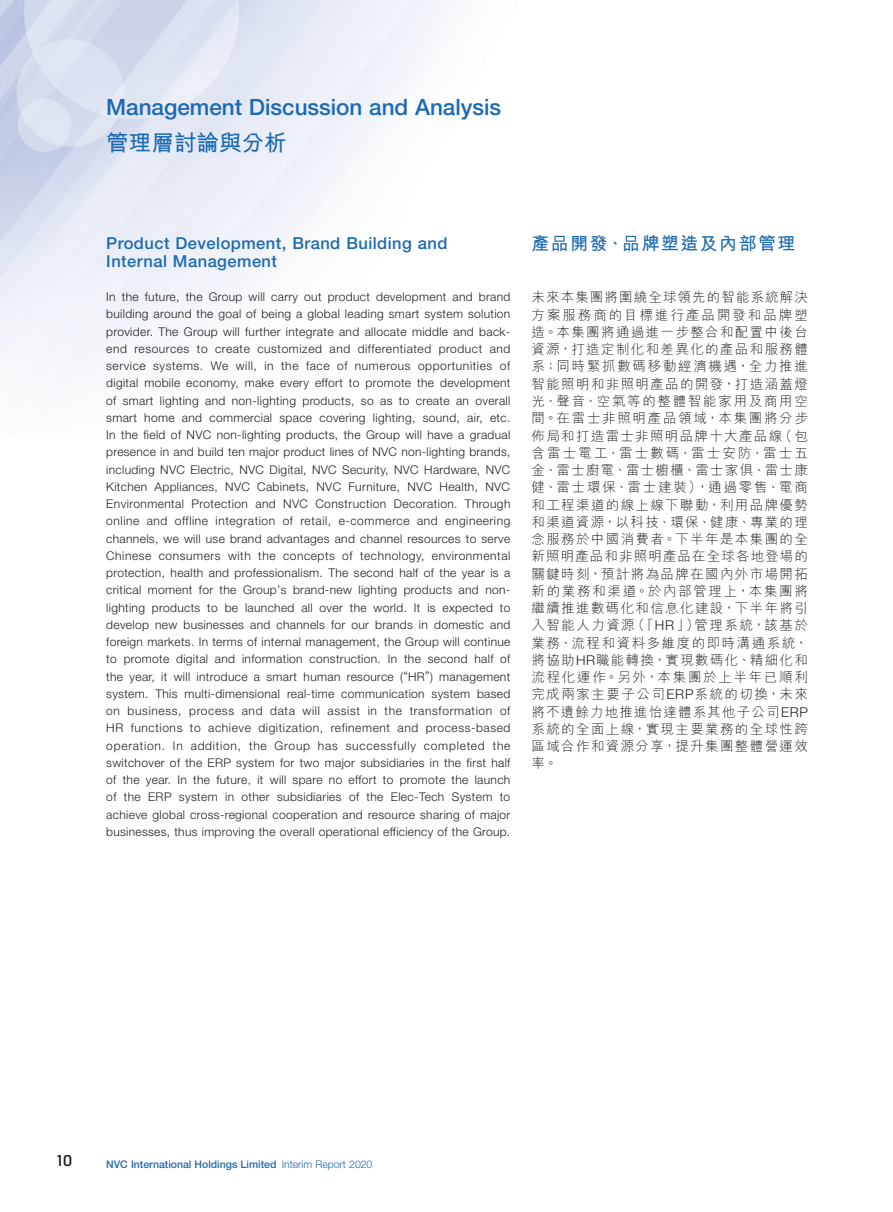
<style>
.page{position:relative;width:893px;height:1212px;background:#fff}
.page>*{position:absolute;margin:0;border:0;box-sizing:border-box;transform-origin:0 0}
.t1{font:500 22.5px "Helvetica Neue LT Std";color:#1c6ab2}
.t2{font:700 22.5px "M Hei HK";letter-spacing:.005em;color:#1c6ab2}
.C_Heading_1{font:700 18px "M Hei HK";letter-spacing:.08em;color:#1c6ab2}
.Heading_1{font:500 16.5px/18px "Helvetica Neue LT Std";letter-spacing:.03em;color:#1c6ab2}
.t3{font:15px "Hermes";color:#231f20}
.C_Body_Text{font:300 13.5px/17.2px "M Hei HK";letter-spacing:.1em;color:#231f20;text-align:justify}
.Body_Text{font:300 12px/17.2px "Helvetica Neue LT Std";letter-spacing:.025em;color:#231f20;text-align:justify}
.t4{font:500 10.5px "Helvetica Neue LT Std";color:#1c6ab2}
.s1{font-family:"Helvetica Neue LT Std"}
.s2{font-weight:300}
</style>
<div class="page">
<h1 class="t1" style="left:106px;top:94px;width:396px">Management Discussion and Analysis</h1>
<h1 class="t2" style="left:106px;top:126px;width:182px">管理層討論與分析</h1>
<p class="Heading_1" style="left:106px;top:234px;width:343px">Product Development, Brand Building and<br>Internal Management</p>
<p class="Body_Text" style="left:106px;top:288px;width:406px">In the future, the Group will carry out product development and brand building around the goal of being a global leading smart system solution provider. The Group will further integrate and allocate middle and back&shy;end resources to create customized and differentiated product and service systems. We will, in the face of numerous opportunities of digital mobile economy, make every effort to promote the development of smart lighting and non-lighting products, so as to create an overall smart home and commercial space covering lighting, sound, air, etc.<br>In the field of NVC non-lighting products, the Group will have a gradual presence in and build ten major product lines of NVC non-lighting brands, including NVC Electric, NVC Digital, NVC Security, NVC Hardware, NVC Kitchen Appliances, NVC Cabinets, NVC Furniture, NVC Health, NVC Environmental Protection and NVC Construction Decoration. Through online and offline integration of retail, e-commerce and engineering channels, we will use brand advantages and channel resources to serve Chinese consumers with the concepts of technology, environmental protection, health and professionalism. The second half of the year is a critical moment for the Group’s brand-new lighting products and non&shy;lighting products to be launched all over the world. It is expected to develop new businesses and channels for our brands in domestic and foreign markets. In terms of internal management, the Group will continue to promote digital and information construction. In the second half of the year, it will introduce a smart human resource (“HR”) management system. This multi-dimensional real-time communication system based on business, process and data will assist in the transformation of HR functions to achieve digitization, refinement and process-based operation. In addition, the Group has successfully completed the switchover of the ERP system for two major subsidiaries in the first half of the year. In the future, it will spare no effort to promote the launch of the ERP system in other subsidiaries of the Elec-Tech System to achieve global cross-regional cooperation and resource sharing of major businesses, thus improving the overall operational efficiency of the Group.</p>
<p class="C_Heading_1" style="left:531px;top:230px;width:265px">產品開發、品牌塑造及內部管理</p>
<p class="C_Body_Text" style="left:531px;top:289px;width:278px">未來本集團將圍繞全球領先的智能系統解決方案服務商的目標進行產品開發和品牌塑造。本集團將通過進一步整合和配置中後台資源，打造定制化和差異化的產品和服務體系；同時緊抓數碼移動經濟機遇，全力推進智能照明和非照明產品的開發，打造涵蓋燈光、聲音、空氣等的整體智能家用及商用空間。在雷士非照明產品領域，本集團將分步佈局和打造雷士非照明品牌十大產品線（包含雷士電工、雷士數碼、雷士安防、雷士五金、雷士廚電、雷士櫥櫃、雷士家俱、雷士康健、雷士環保、雷士建裝），通過零售、電商和工程渠道的線上線下聯動，利用品牌優勢和渠道資源，以科技、環保、健康、專業的理念服務於中國消費者。下半年是本集團的全新照明產品和非照明產品在全球各地登場的關鍵時刻，預計將為品牌在國內外市場開拓新的業務和渠道。於內部管理上，本集團將繼續推進數碼化和信息化建設，下半年將引入智能人力資源（「<span class="s1">HR</span>」）管理系統，該基於業務、流程和資料多維度的即時溝通系統，將協助<span class="s1">HR</span>職能轉換，實現數碼化、精細化和流程化運作。另外，本集團於上半年已順利完成兩家主要子公司<span class="s1">ERP</span>系統的切換，未來將不遺餘力地推進怡達體系其他子公司<span class="s1">ERP</span>系統的全面上線，實現主要業務的全球性跨區域合作和資源分享，提升集團整體營運效率。</p>
<p class="t3" style="left:57px;top:1151px;width:17px">10</p>
<p class="t4" style="left:106px;top:1158px;width:268px">NVC International Holdings Limited <span class="s2">Interim Report 2020</span></p>
</div>
